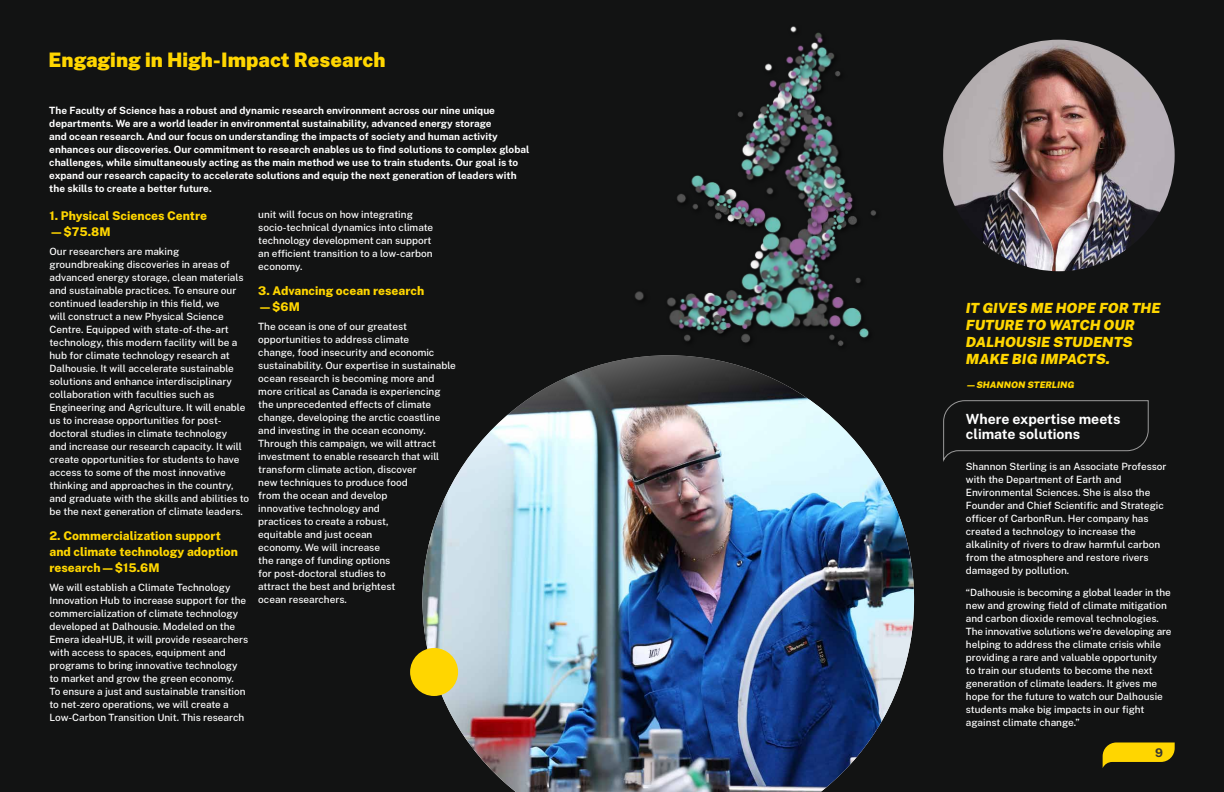
<style>
.page{position:relative;width:1224px;height:792px;background:#121313}
.page>*{position:absolute;margin:0;border:0;box-sizing:border-box;transform-origin:0 0}
.Heading_20_BeakGold{font:900 20px "Public Sans";color:#ffd600}
.Quote_14_BeakGold{font:italic 900 14px/17px "Public Sans";color:#ffd600}
.Subheading_14_CloudWhite{font:700 14px/15px "Public Sans";color:#fff}
.Subheading_14_BeakGold{font:800 12px/16px "Public Sans";color:#ffd600}
.t1{font:700 12px "Public Sans";color:#343432}
.Body_10_WingtipBlack{font:500 10px/13px "Public Sans";color:#fff}
.Body_10_Bold_CloudWhite{font:700 10px/13px "Public Sans";color:#fff}
.QuoteAuthor_9_BeakGold{font:italic 900 9px "Public Sans";color:#ffd600}
</style>
<div class="page">
<img style="left:422px;top:355px;width:492px;height:437px">
<div style="left:410px;top:648px;width:48px;height:48px;background:#ffd600;border-radius:50%"></div>
<img style="left:635px;top:26px;width:310px;height:320px">
<img style="left:943px;top:40px;width:232px;height:231px;border-radius:116px">
<svg style="left:943px;top:400px;width:206px;height:62px"></svg>
<svg style="left:1103px;top:742px;width:72px;height:26px"></svg>
<p class="Heading_20_BeakGold" style="left:49px;top:45px;width:338px">Engaging in High-Impact Research</p>
<p class="Body_10_Bold_CloudWhite" style="left:49px;top:104px;width:482px">The Faculty of Science has a robust and dynamic research environment across our nine unique departments. We are a world leader in environmental sustainability, advanced energy storage<br>and ocean research. And our focus on understanding the impacts of society and human activity enhances our discoveries. Our commitment to research enables us to find solutions to complex global challenges, while simultaneously acting as the main method we use to train students. Our goal is to expand our research capacity to accelerate solutions and equip the next generation of leaders with the skills to create a better future.</p>
<p class="Subheading_14_BeakGold" style="left:50px;top:207px;width:159px">1. Physical Sciences Centre —$75.8M</p>
<p class="Body_10_WingtipBlack" style="left:50px;top:244px;width:201px">Our researchers are making groundbreaking discoveries in areas of advanced energy storage, clean materials and sustainable practices. To ensure our continued leadership in this field, we<br>will construct a new Physical Science Centre. Equipped with state-of-the-art technology, this modern facility will be a hub for climate technology research at Dalhousie. It will accelerate sustainable solutions and enhance interdisciplinary collaboration with faculties such as Engineering and Agriculture. It will enable us to increase opportunities for post&shy;doctoral studies in climate technology<br>and increase our research capacity. It will create opportunities for students to have access to some of the most innovative thinking and approaches in the country, and graduate with the skills and abilities to be the next generation of climate leaders.</p>
<p class="Subheading_14_BeakGold" style="left:50px;top:527px;width:190px">2. Commercialization support and climate technology adoption research—$15.6M</p>
<p class="Body_10_WingtipBlack" style="left:50px;top:580px;width:200px">We will establish a Climate Technology Innovation Hub to increase support for the commercialization of climate technology developed at Dalhousie. Modeled on the Emera ideaHUB, it will provide researchers with access to spaces, equipment and programs to bring innovative technology to market and grow the green economy.<br>To ensure a just and sustainable transition to net-zero operations, we will create a Low-Carbon Transition Unit. This research</p>
<p class="Body_10_WingtipBlack" style="left:258px;top:208px;width:176px">unit will focus on how integrating socio-technical dynamics into climate technology development can support an efficient transition to a low-carbon economy.</p>
<p class="Subheading_14_BeakGold" style="left:258px;top:282px;width:167px">3. Advancing ocean research —$6M</p>
<p class="Body_10_WingtipBlack" style="left:258px;top:320px;width:199px">The ocean is one of our greatest opportunities to address climate<br>change, food insecurity and economic sustainability. Our expertise in sustainable ocean research is becoming more and more critical as Canada is experiencing the unprecedented effects of climate change, developing the arctic coastline and investing in the ocean economy.<br>Through this campaign, we will attract investment to enable research that will transform climate action, discover<br>new techniques to produce food<br>from the ocean and develop<br>innovative technology and<br>practices to create a robust,<br>equitable and just ocean<br>economy. We will increase<br>the range of funding options<br>for post-doctoral studies to<br>attract the best and brightest<br>ocean researchers.</p>
<p class="Quote_14_BeakGold" style="left:966px;top:298px;width:196px">IT GIVES ME HOPE FOR THE<br>FUTURE TO WATCH OUR<br>DALHOUSIE STUDENTS<br>MAKE BIG IMPACTS.</p>
<p class="QuoteAuthor_9_BeakGold" style="left:966px;top:378px;width:110px">—SHANNON STERLING</p>
<p class="Subheading_14_CloudWhite" style="left:966px;top:410px;width:156px">Where expertise meets climate solutions</p>
<p class="Body_10_WingtipBlack" style="left:966px;top:459px;width:202px">Shannon Sterling is an Associate Professor with the Department of Earth and Environmental Sciences. She is also the Founder and Chief Scientific and Strategic officer of CarbonRun. Her company has created a technology to increase the alkalinity of rivers to draw harmful carbon from the atmosphere and restore rivers damaged by pollution.</p>
<p class="Body_10_WingtipBlack" style="left:966px;top:585px;width:207px">“Dalhousie is becoming a global leader in the new and growing field of climate mitigation and carbon dioxide removal technologies.<br>The innovative solutions we’re developing are helping to address the climate crisis while providing a rare and valuable opportunity<br>to train our students to become the next generation of climate leaders. It gives me hope for the future to watch our Dalhousie students make big impacts in our fight against climate change.”</p>
<p class="t1" style="left:1155px;top:743px;width:9px">9</p>
</div>
